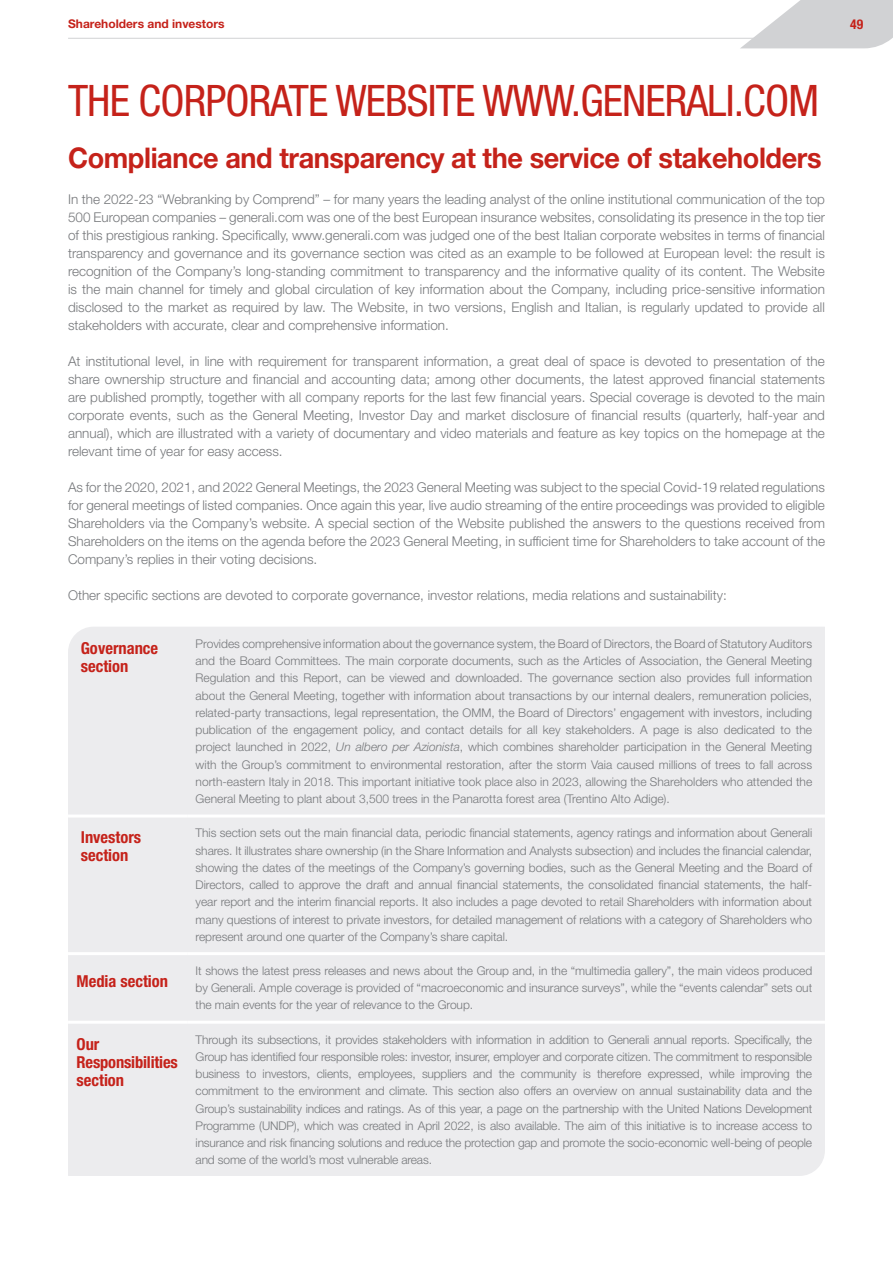
<style>
.page{position:relative;width:893px;height:1263px;background:#fff}
.page>*{position:absolute;margin:0;border:0;box-sizing:border-box;transform-origin:0 0}
.t1{font:condensed 43.5px "Helvetica Neue LT Std";letter-spacing:-.02em;color:#c5221a}
.t2{font:700 28.5px "Helvetica Neue LT Std";letter-spacing:-.015em;color:#c5221a;scale:.95 1}
.t3{font:700 condensed 16.5px/18px "Helvetica Neue LT Std";color:#c5221a}
.t4{font:300 13.5px/18px "Helvetica Neue LT Std";color:#76787b;text-align:justify}
.t5{font:700 condensed 13.5px "Helvetica Neue LT Std";color:#c5221a}
.t6{font:300 12px/17.2px "Helvetica Neue LT Std";letter-spacing:-.005em;color:#76787b;text-align:justify}
.t7{font:700 12px "Helvetica Neue LT Std";color:#c5221a}
.s1{font-style:italic}
</style>
<div class="page">
<hr style="left:68px;top:38px;width:799px;height:1px;background:#d1d2d4">
<svg style="left:740px;top:0;width:153px;height:48px"></svg>
<div style="left:68px;top:627px;width:757px;height:549px;background:#ececee"></div>
<hr style="left:68px;top:814px;width:119px;height:3px;background:#fff">
<hr style="left:187px;top:814px;width:638px;height:3px;background:#fff">
<hr style="left:68px;top:952px;width:119px;height:3px;background:#fff">
<hr style="left:187px;top:952px;width:638px;height:3px;background:#fff">
<hr style="left:68px;top:1021px;width:119px;height:3px;background:#fff">
<hr style="left:187px;top:1021px;width:638px;height:3px;background:#fff">
<p class="t7" style="left:68px;top:17px;width:158px">Shareholders and investors</p>
<p class="t5" style="left:850px;top:16px;width:15px">49</p>
<h1 class="t1" style="left:68px;top:76px;width:752px">THE CORPORATE WEBSITE WWW.GENERALI.COM</h1>
<h2 class="t2" style="left:68px;top:140px;width:795px">Compliance and transparency at the service of stakeholders</h2>
<p class="t4" style="left:68px;top:190px;width:758px">In the 2022-23 “Webranking by Comprend” – for many years the leading analyst of the online institutional communication of the top 500 European companies – generali.com was one of the best European insurance websites, consolidating its presence in the top tier of this prestigious ranking. Specifically, www.generali.com was judged one of the best Italian corporate websites in terms of financial transparency and governance and its governance section was cited as an example to be followed at European level: the result is recognition of the Company’s long-standing commitment to transparency and the informative quality of its content. The Website is the main channel for timely and global circulation of key information about the Company, including price-sensitive information disclosed to the market as required by law. The Website, in two versions, English and Italian, is regularly updated to provide all stakeholders with accurate, clear and comprehensive information.</p>
<p class="t4" style="left:68px;top:351px;width:758px">At institutional level, in line with requirement for transparent information, a great deal of space is devoted to presentation of the share ownership structure and financial and accounting data; among other documents, the latest approved financial statements are published promptly, together with all company reports for the last few financial years. Special coverage is devoted to the main corporate events, such as the General Meeting, Investor Day and market disclosure of financial results (quarterly, half-year and annual), which are illustrated with a variety of documentary and video materials and feature as key topics on the homepage at the relevant time of year for easy access.</p>
<p class="t4" style="left:68px;top:477px;width:758px">As for the 2020, 2021, and 2022 General Meetings, the 2023 General Meeting was subject to the special Covid-19 related regulations for general meetings of listed companies. Once again this year, live audio streaming of the entire proceedings was provided to eligible Shareholders via the Company’s website. A special section of the Website published the answers to the questions received from Shareholders on the items on the agenda before the 2023 General Meeting, in sufficient time for Shareholders to take account of the Company’s replies in their voting decisions.</p>
<p class="t4" style="left:68px;top:585px;width:660px">Other specific sections are devoted to corporate governance, investor relations, media relations and sustainability:</p>
<h3 class="t3" style="left:81px;top:639px;width:79px">Governance section</h3>
<p class="t6" style="left:196px;top:635px;width:618px">Provides comprehensive information about the governance system, the Board of Directors, the Board of Statutory Auditors and the Board Committees. The main corporate documents, such as the Articles of Association, the General Meeting Regulation and this Report, can be viewed and downloaded. The governance section also provides full information about the General Meeting, together with information about transactions by our internal dealers, remuneration policies, related-party transactions, legal representation, the OMM, the Board of Directors’ engagement with investors, including publication of the engagement policy, and contact details for all key stakeholders. A page is also dedicated to the project launched in 2022, <span class="s1">Un albero per Azionista</span>, which combines shareholder participation in the General Meeting with the Group’s commitment to environmental restoration, after the storm Vaia caused millions of trees to fall across north-eastern Italy in 2018. This important initiative took place also in 2023, allowing the Shareholders who attended the General Meeting to plant about 3,500 trees in the Panarotta forest area (Trentino Alto Adige).</p>
<h3 class="t3" style="left:81px;top:828px;width:62px">Investors section</h3>
<p class="t6" style="left:196px;top:824px;width:618px">This section sets out the main financial data, periodic financial statements, agency ratings and information about Generali shares. It illustrates share ownership (in the Share Information and Analysts subsection) and includes the financial calendar, showing the dates of the meetings of the Company’s governing bodies, such as the General Meeting and the Board of Directors, called to approve the draft and annual financial statements, the consolidated financial statements, the half&shy;year report and the interim financial reports. It also includes a page devoted to retail Shareholders with information about many questions of interest to private investors, for detailed management of relations with a category of Shareholders who represent around one quarter of the Company’s share capital.</p>
<h3 class="t3" style="left:77px;top:972px;width:93px">Media section</h3>
<p class="t6" style="left:196px;top:962px;width:618px">It shows the latest press releases and news about the Group and, in the “multimedia gallery”, the main videos produced by Generali. Ample coverage is provided of “macroeconomic and insurance surveys”, while the “events calendar” sets out the main events for the year of relevance to the Group.</p>
<h3 class="t3" style="left:77px;top:1035px;width:103px">Our<br>Responsibilities section</h3>
<p class="t6" style="left:196px;top:1030px;width:618px">Through its subsections, it provides stakeholders with information in addition to Generali annual reports. Specifically, the Group has identified four responsible roles: investor, insurer, employer and corporate citizen. The commitment to responsible business to investors, clients, employees, suppliers and the community is therefore expressed, while improving the commitment to the environment and climate. This section also offers an overview on annual sustainability data and the Group’s sustainability indices and ratings. As of this year, a page on the partnership with the United Nations Development Programme (UNDP), which was created in April 2022, is also available. The aim of this initiative is to increase access to insurance and risk financing solutions and reduce the protection gap and promote the socio-economic well-being of people and some of the world’s most vulnerable areas.</p>
</div>
